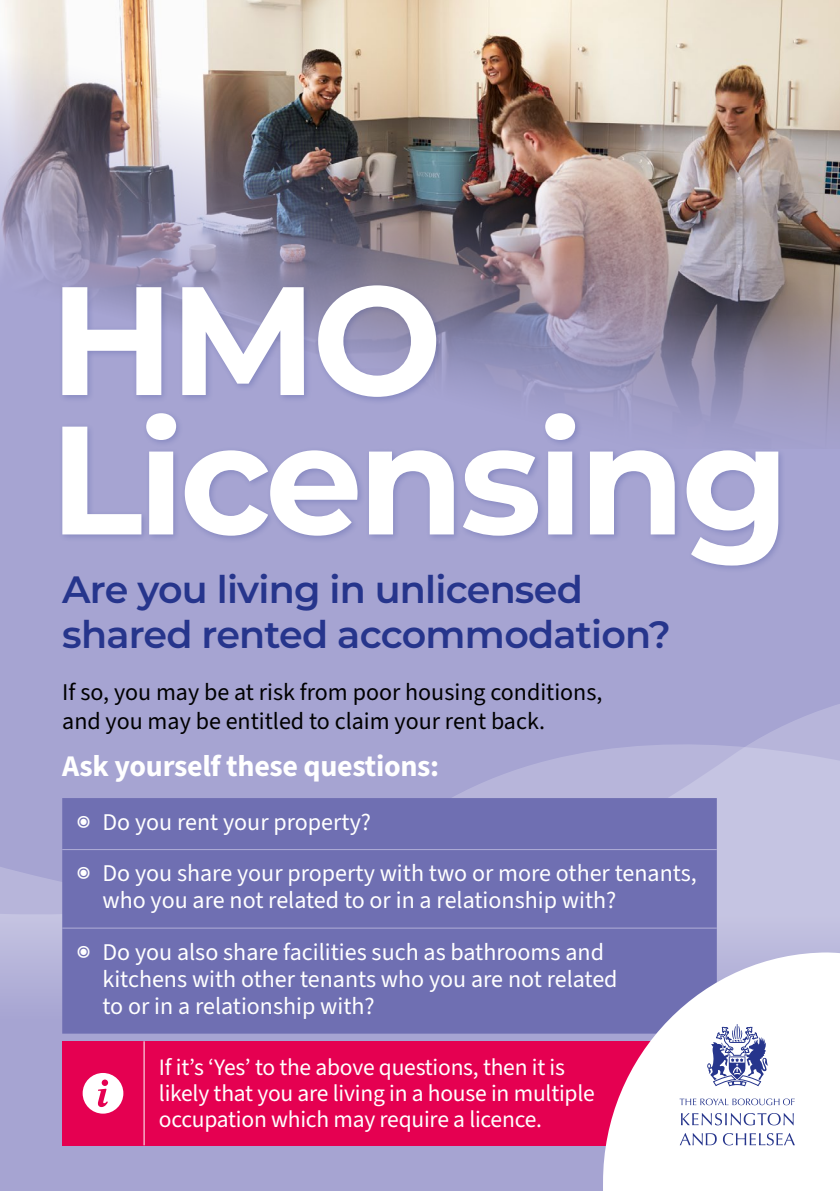
<style>
.page{position:relative;width:840px;height:1191px;background:#fff}
.page>*{position:absolute;margin:0;border:0;box-sizing:border-box;transform-origin:0 0}
.t1{font:700 154px/139.4px "Montserrat";letter-spacing:-.03em;color:#fff}
.t2{font:600 38px/45.6px "Montserrat";letter-spacing:-.02em;color:#26358c}
.t3{font:700 30px "Source Sans 3";letter-spacing:-.01em;color:#fff}
.t4{font:24px/27px "Source Sans 3";color:#fff}
.t5{font:24px/28.8px "Source Sans 3";color:#000}
.t6{font:23.6px/26px "Source Sans 3";letter-spacing:-.01em;color:#fff}
.s1{font-family:"Source Sans Pro";font-weight:600}
</style>
<div class="page">
<img style="left:0;top:0;width:839px;height:598px">
<div style="left:0;top:598px;width:839px;height:62px;background:#a6a4d2"></div>
<svg style="left:0;top:660px;width:839px;height:531px;background:#aba9d4"></svg>
<div style="left:58px;top:281px;width:727px;height:292px;background:#26358c;opacity:.25"></div>
<div style="left:62px;top:798px;width:654px;height:235px;background:#6f6fb2"></div>
<hr style="left:62px;top:849px;width:654px;height:1px;background:#b1afd8">
<hr style="left:62px;top:927px;width:654px;height:1px;background:#b1afd8">
<div style="left:62px;top:1041px;width:594px;height:104px;background:#e50051"></div>
<hr style="left:143px;top:1041px;width:1px;height:104px;background:#fff">
<div style="left:83px;top:1073px;width:40px;height:40px;background:#fff;border-radius:50%"></div>
<svg style="left:98px;top:1088px;width:10px;height:19px"></svg>
<div style="left:102px;top:1079px;width:6px;height:7px;background:#e50051;border-radius:50%"></div>
<svg style="left:602px;top:952px;width:237px;height:239px"></svg>
<svg style="left:680px;top:1113px;width:113px;height:12px"></svg>
<svg style="left:679px;top:1133px;width:37px;height:12px"></svg>
<svg style="left:722px;top:1133px;width:72px;height:12px"></svg>
<svg style="left:679px;top:1098px;width:115px;height:7px"></svg>
<svg style="left:706px;top:1024px;width:63px;height:63px"></svg>
<p class="t1" style="left:50px;top:263px;width:741px">HMO<br>Licensing</p>
<p class="t2" style="left:62px;top:564px;width:610px">Are you living in unlicensed shared rented accommodation?</p>
<p class="t5" style="left:62px;top:677px;width:541px">If so, you may be at risk from poor housing conditions, and you may be entitled to claim your rent back.</p>
<p class="t3" style="left:62px;top:746px;width:378px">Ask yourself these questions:</p>
<p class="t4" style="left:76px;top:808px;width:296px"><span class="s1">◉</span> Do you rent your property?</p>
<p class="t4" style="left:102px;top:859px;width:595px;text-indent:-26px"><span class="s1">◉</span> Do you share your property with two or more other tenants, who you are not related to or in a relationship with?</p>
<p class="t4" style="left:102px;top:938px;width:516px;text-indent:-26px"><span class="s1">◉</span> Do you also share facilities such as bathrooms and kitchens with other tenants who you are not related to or in a relationship with?</p>
<p class="t6" style="left:159px;top:1054px;width:437px">If it’s ‘Yes’ to the above questions, then it is likely that you are living in a house in multiple occupation which may require a licence.</p>
</div>
